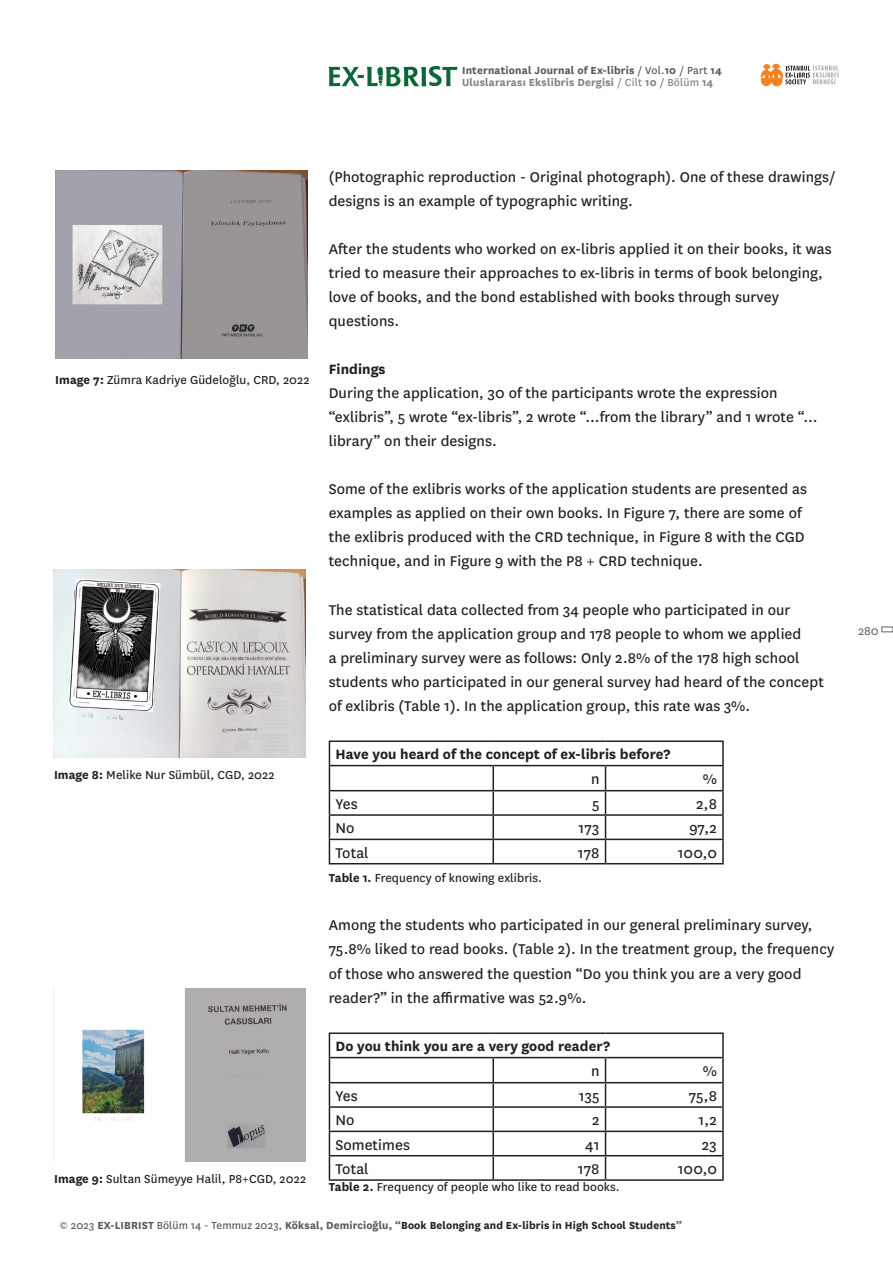
<style>
.page{position:relative;width:893px;height:1263px;background:#fff}
.page>*{position:absolute;margin:0;border:0;box-sizing:border-box;transform-origin:0 0}
.t1{font:16.5px/24px "National";letter-spacing:.005em;color:#231f20}
.t2{font:700 15.75px "National";letter-spacing:.005em;color:#231f20}
.t3{font:13.5px "National";letter-spacing:.005em;color:#231f20}
.t4{font:13.5px "National";color:#6c6d70}
.t5{font:700 12px "National";letter-spacing:.01em;color:#231f20}
.t6{font:700 12px/12px "National";letter-spacing:.015em;color:#57585a}
.s1{font-weight:400}
.s2{color:#808285}
.s3{font-weight:400;color:#808285}
.s4{font-weight:700}
.s5{font-weight:400;color:#57585a}
.s6{color:#57585a}
</style>
<div class="page">
<svg style="left:329px;top:66px;width:128px;height:20px"></svg>
<svg style="left:761px;top:64px;width:78px;height:22px"></svg>
<hr style="left:329px;top:740px;width:164px;height:2px;background:#231f20">
<hr style="left:493px;top:740px;width:112px;height:2px;background:#231f20">
<hr style="left:605px;top:740px;width:119px;height:2px;background:#231f20">
<hr style="left:722px;top:742px;width:2px;height:23px;background:#231f20">
<hr style="left:329px;top:765px;width:164px;height:1px;background:#231f20">
<hr style="left:493px;top:765px;width:112px;height:1px;background:#231f20">
<hr style="left:492px;top:766px;width:2px;height:24px;background:#231f20">
<hr style="left:605px;top:765px;width:119px;height:1px;background:#231f20">
<hr style="left:722px;top:766px;width:2px;height:24px;background:#231f20">
<hr style="left:329px;top:790px;width:164px;height:1px;background:#231f20">
<hr style="left:493px;top:790px;width:112px;height:1px;background:#231f20">
<hr style="left:492px;top:791px;width:2px;height:23px;background:#231f20">
<hr style="left:605px;top:790px;width:119px;height:1px;background:#231f20">
<hr style="left:722px;top:791px;width:2px;height:23px;background:#231f20">
<hr style="left:329px;top:814px;width:164px;height:2px;background:#231f20">
<hr style="left:493px;top:814px;width:112px;height:2px;background:#231f20">
<hr style="left:492px;top:816px;width:2px;height:23px;background:#231f20">
<hr style="left:605px;top:814px;width:119px;height:2px;background:#231f20">
<hr style="left:722px;top:816px;width:2px;height:23px;background:#231f20">
<hr style="left:329px;top:839px;width:164px;height:1px;background:#231f20">
<svg style="left:329px;top:742px;width:1px;height:121px"></svg>
<hr style="left:493px;top:839px;width:112px;height:1px;background:#231f20">
<hr style="left:492px;top:840px;width:2px;height:23px;background:#231f20">
<hr style="left:605px;top:839px;width:119px;height:1px;background:#231f20">
<svg style="left:605px;top:766px;width:1px;height:97px"></svg>
<hr style="left:722px;top:840px;width:2px;height:23px;background:#231f20">
<hr style="left:329px;top:863px;width:164px;height:1px;background:#231f20">
<hr style="left:493px;top:863px;width:112px;height:1px;background:#231f20">
<hr style="left:605px;top:863px;width:119px;height:1px;background:#231f20">
<hr style="left:329px;top:1032px;width:164px;height:2px;background:#231f20">
<hr style="left:493px;top:1032px;width:112px;height:2px;background:#231f20">
<hr style="left:605px;top:1032px;width:119px;height:2px;background:#231f20">
<hr style="left:722px;top:1034px;width:2px;height:23px;background:#231f20">
<hr style="left:329px;top:1057px;width:164px;height:1px;background:#231f20">
<hr style="left:493px;top:1057px;width:112px;height:1px;background:#231f20">
<hr style="left:492px;top:1058px;width:2px;height:24px;background:#231f20">
<hr style="left:605px;top:1057px;width:119px;height:1px;background:#231f20">
<hr style="left:722px;top:1058px;width:2px;height:24px;background:#231f20">
<hr style="left:329px;top:1082px;width:164px;height:1px;background:#231f20">
<hr style="left:493px;top:1082px;width:112px;height:1px;background:#231f20">
<hr style="left:492px;top:1083px;width:2px;height:23px;background:#231f20">
<hr style="left:605px;top:1082px;width:119px;height:1px;background:#231f20">
<hr style="left:722px;top:1083px;width:2px;height:23px;background:#231f20">
<hr style="left:329px;top:1106px;width:164px;height:2px;background:#231f20">
<hr style="left:493px;top:1106px;width:112px;height:2px;background:#231f20">
<hr style="left:492px;top:1108px;width:2px;height:22px;background:#231f20">
<hr style="left:605px;top:1106px;width:119px;height:2px;background:#231f20">
<hr style="left:722px;top:1108px;width:2px;height:22px;background:#231f20">
<hr style="left:329px;top:1130px;width:164px;height:2px;background:#231f20">
<hr style="left:493px;top:1130px;width:112px;height:2px;background:#231f20">
<hr style="left:492px;top:1132px;width:2px;height:23px;background:#231f20">
<hr style="left:605px;top:1130px;width:119px;height:2px;background:#231f20">
<hr style="left:722px;top:1132px;width:2px;height:23px;background:#231f20">
<hr style="left:329px;top:1155px;width:164px;height:1px;background:#231f20">
<svg style="left:329px;top:1034px;width:1px;height:145px"></svg>
<hr style="left:493px;top:1155px;width:112px;height:1px;background:#231f20">
<hr style="left:492px;top:1156px;width:2px;height:23px;background:#231f20">
<hr style="left:605px;top:1155px;width:119px;height:1px;background:#231f20">
<svg style="left:605px;top:1058px;width:1px;height:121px"></svg>
<hr style="left:722px;top:1156px;width:2px;height:23px;background:#231f20">
<hr style="left:329px;top:1179px;width:164px;height:2px;background:#231f20">
<hr style="left:493px;top:1179px;width:112px;height:2px;background:#231f20">
<hr style="left:605px;top:1179px;width:119px;height:2px;background:#231f20">
<img style="left:55px;top:170px;width:252px;height:189px">
<img style="left:54px;top:569px;width:252px;height:189px">
<img style="left:82px;top:989px;width:224px;height:172px">
<p class="t6" style="left:462px;top:63px;width:261px">International Journal of Ex-libris <span class="s1">/ Vol.</span>10 <span class="s1">/ Part</span> 14<br><span class="s2">Uluslararası Ekslibris Dergisi</span> <span class="s3">/ Cilt</span> <span class="s2">10</span> <span class="s3">/ Bölüm</span> <span class="s2">14</span></p>
<p class="t3" style="left:55px;top:371px;width:256px"><span class="s4">Image 7:</span> Zümra Kadriye Güdeloğlu, CRD, 2022</p>
<p class="t3" style="left:54px;top:765px;width:222px"><span class="s4">Image 8:</span> Melike Nur Sümbül, CGD, 2022</p>
<p class="t3" style="left:54px;top:1170px;width:254px"><span class="s4">Image 9:</span> Sultan Sümeyye Halil, P8+CGD, 2022</p>
<p class="t1" style="left:329px;top:165px;width:508px">(Photographic reproduction - Original photograph). One of these drawings/ designs is an example of typographic writing.</p>
<p class="t1" style="left:329px;top:237px;width:505px">After the students who worked on ex-libris applied it on their books, it was tried to measure their approaches to ex-libris in terms of book belonging, love of books, and the bond established with books through survey questions.</p>
<p class="t2" style="left:329px;top:358px;width:58px">Findings</p>
<p class="t1" style="left:329px;top:381px;width:490px">During the application, 30 of the participants wrote the expression “exlibris”, 5 wrote “ex-libris”, 2 wrote “...from the library” and 1 wrote “... library” on their designs.</p>
<p class="t1" style="left:329px;top:477px;width:480px">Some of the exlibris works of the application students are presented as examples as applied on their own books. In Figure 7, there are some of the exlibris produced with the CRD technique, in Figure 8 with the CGD technique, and in Figure 9 with the P8 + CRD technique.</p>
<p class="t1" style="left:329px;top:597px;width:497px">The statistical data collected from 34 people who participated in our survey from the application group and 178 people to whom we applied<br>a preliminary survey were as follows: Only 2.8% of the 178 high school students who participated in our general survey had heard of the concept of exlibris (Table 1). In the application group, this rate was 3%.</p>
<p class="t2" style="left:335px;top:743px;width:336px">Have you heard of the concept of ex-libris before?</p>
<p class="t1" style="left:591px;top:766px;width:10px">n</p>
<p class="t1" style="left:703px;top:766px;width:16px">%</p>
<p class="t1" style="left:335px;top:791px;width:24px">Yes</p>
<p class="t1" style="left:592px;top:791px;width:9px">5</p>
<p class="t1" style="left:696px;top:791px;width:22px">2,8</p>
<p class="t1" style="left:335px;top:815px;width:21px">No</p>
<p class="t1" style="left:579px;top:815px;width:22px">173</p>
<p class="t1" style="left:689px;top:815px;width:29px">97,2</p>
<p class="t1" style="left:335px;top:840px;width:35px">Total</p>
<p class="t1" style="left:578px;top:840px;width:23px">178</p>
<p class="t1" style="left:678px;top:840px;width:41px">100,0</p>
<p class="t3" style="left:329px;top:869px;width:215px"><span class="s4">Table 1.</span> Frequency of knowing exlibris.</p>
<p class="t1" style="left:329px;top:912px;width:507px">Among the students who participated in our general preliminary survey, 75.8% liked to read books. (Table 2). In the treatment group, the frequency of those who answered the question “Do you think you are a very good reader?” in the affirmative was 52.9%.</p>
<p class="t2" style="left:335px;top:1035px;width:276px">Do you think you are a very good reader?</p>
<p class="t1" style="left:591px;top:1058px;width:10px">n</p>
<p class="t1" style="left:703px;top:1058px;width:16px">%</p>
<p class="t1" style="left:335px;top:1083px;width:24px">Yes</p>
<p class="t1" style="left:579px;top:1083px;width:22px">135</p>
<p class="t1" style="left:689px;top:1083px;width:30px">75,8</p>
<p class="t1" style="left:335px;top:1107px;width:21px">No</p>
<p class="t1" style="left:592px;top:1107px;width:9px">2</p>
<p class="t1" style="left:699px;top:1107px;width:20px">1,2</p>
<p class="t1" style="left:335px;top:1132px;width:76px">Sometimes</p>
<p class="t1" style="left:585px;top:1132px;width:16px">41</p>
<p class="t1" style="left:702px;top:1132px;width:17px">23</p>
<p class="t1" style="left:335px;top:1156px;width:35px">Total</p>
<p class="t1" style="left:578px;top:1156px;width:23px">178</p>
<p class="t1" style="left:678px;top:1156px;width:41px">100,0</p>
<p class="t3" style="left:329px;top:1178px;width:293px"><span class="s4">Table 2.</span> Frequency of people who like to read books.</p>
<p class="t5" style="left:60px;top:1217px;width:624px"><span class="s5">© 2023</span> <span class="s6">EX-LIBRIST</span> <span class="s5">Bölüm 14 - Temmuz 2023,</span> <span class="s6">Köksal, Demircioğlu, “</span>Book Belonging and Ex-libris in High School Students<span class="s6">”</span></p>
<p class="t4" style="left:858px;top:621px;width:22px">280</p>
</div>
